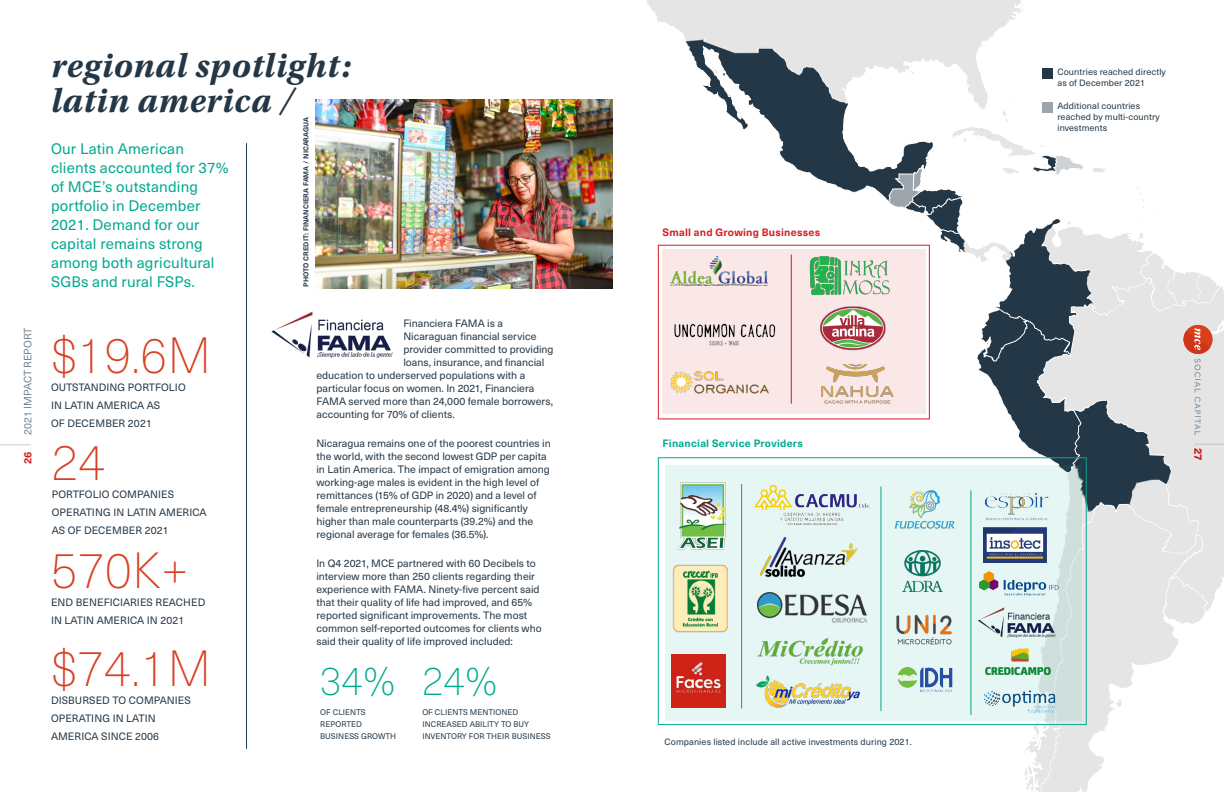
<style>
.page{position:relative;width:1224px;height:792px;background:#fff}
.page>*{position:absolute;margin:0;border:0;box-sizing:border-box;transform-origin:0 0}
.t1{font:100 50px "Neue Haas Unica W1 G";letter-spacing:.01em;color:#d83f22}
.t2{font:100 40px "Neue Haas Unica W1 G";color:#00a98f}
.t3{font:italic 700 35px/35px "Utopia Std";letter-spacing:.02em;color:#243746}
.t4{font:15px/19px "Neue Haas Unica W1 G";letter-spacing:.01em;color:#00a98f}
.t5{font:10.5px/13px "Neue Haas Unica W1 G";color:#243746}
.t6{font:700 10.5px "Neue Haas Unica W1 G";letter-spacing:.02em;color:#d41e21}
.t7{font:700 10.5px "Neue Haas Unica W1 G";letter-spacing:.025em;color:#00a98f}
.t8{font:10.5px "Neue Haas Unica W1 G";color:#758592}
.t9{font:9px/11px "Neue Haas Unica W1 G";letter-spacing:.01em;color:#243746}
.t10{font:8px/12px "Neue Haas Unica W1 G";letter-spacing:.01em;color:#243746}
.t11{font:700 7px "Neue Haas Unica W1 G";letter-spacing:.01em;color:#243746}
</style>
<div class="page">
<hr style="left:0;top:445px;width:31px;height:1px;background:#ccc">
<svg style="left:1100px;top:613px;width:78px;height:156px"></svg>
<div style="left:1100px;top:555px;width:124px;height:58px;background:#e5e5e5"></div>
<svg style="left:747px;top:555px;width:353px;height:237px"></svg>
<svg style="left:793px;top:165px;width:94px;height:34px"></svg>
<svg style="left:315px;top:0;width:708px;height:165px"></svg>
<svg style="left:1163px;top:576px;width:46px;height:49px"></svg>
<div style="left:663px;top:250px;width:263px;height:164px;background:#fae8e9"></div>
<svg style="left:665px;top:465px;width:416px;height:255px;background:#e1f2ef"></svg>
<div style="left:1042px;top:68px;width:11px;height:11px;background:#243746"></div>
<hr style="left:246px;top:143px;width:1px;height:606px;background:#243746">
<svg style="left:887px;top:92px;width:337px;height:463px"></svg>
<img style="left:903px;top:551px;width:40px;height:41px">
<img style="left:670px;top:256px;width:98px;height:30px">
<img style="left:676px;top:482px;width:53px;height:67px">
<img style="left:761px;top:534px;width:97px;height:45px">
<img style="left:748px;top:481px;width:126px;height:52px">
<img style="left:757px;top:591px;width:110px;height:34px">
<img style="left:984px;top:647px;width:68px;height:29px">
<img style="left:981px;top:494px;width:71px;height:26px">
<img style="left:672px;top:654px;width:53px;height:54px">
<img style="left:894px;top:611px;width:61px;height:36px">
<img style="left:894px;top:487px;width:60px;height:45px">
<img style="left:897px;top:665px;width:56px;height:29px">
<img style="left:984px;top:527px;width:62px;height:36px">
<img style="left:665px;top:565px;width:71px;height:68px">
<img style="left:979px;top:572px;width:80px;height:24px">
<img style="left:751px;top:631px;width:118px;height:41px">
<img style="left:755px;top:675px;width:106px;height:34px">
<img style="left:982px;top:683px;width:74px;height:37px">
<img style="left:973px;top:604px;width:87px;height:39px">
<img style="left:809px;top:256px;width:86px;height:41px">
<img style="left:821px;top:364px;width:72px;height:40px">
<img style="left:670px;top:371px;width:99px;height:23px">
<img style="left:820px;top:305px;width:68px;height:48px">
<img style="left:674px;top:323px;width:101px;height:23px">
<hr style="left:741px;top:484px;width:1px;height:225px;background:#00a98f">
<hr style="left:881px;top:487px;width:1px;height:224px;background:#00a98f">
<hr style="left:971px;top:490px;width:1px;height:225px;background:#00a98f">
<hr style="left:791px;top:254px;width:1px;height:150px;background:#d41e21">
<img style="left:271px;top:311px;width:122px;height:47px">
<img style="left:316px;top:100px;width:296px;height:188px">
<p class="t8" style="left:20px;top:435px;width:109px;rotate:-90deg">2021 IMPACT REPORT</p>
<p class="t6" style="left:20px;top:464px;width:14px;rotate:-90deg">26</p>
<h3 class="t3" style="left:51px;top:48px;width:302px">regional spotlight: latin america /</h3>
<h3 class="t4" style="left:51px;top:138px;width:179px">Our Latin American clients accounted for 37% of MCE’s outstanding portfolio in December<br>2021. Demand for our capital remains strong among both agricultural<br>SGBs and rural FSPs.</h3>
<p class="t11" style="left:301px;top:287px;width:171px;rotate:-90deg">PHOTO CREDIT: FINANCIERA FAMA / NICARAGUA</p>
<h1 class="t1" style="left:51px;top:320px;width:162px">$19.6M</h1>
<p class="t5" style="left:51px;top:378px;width:136px;line-height:18px">OUTSTANDING PORTFOLIO<br>IN LATIN AMERICA AS<br>OF DECEMBER 2021</p>
<h1 class="t1" style="left:52px;top:427px;width:55px">24</h1>
<p class="t5" style="left:52px;top:484px;width:156px;line-height:18px">PORTFOLIO COMPANIES<br>OPERATING IN LATIN AMERICA<br>AS OF DECEMBER 2021</p>
<h1 class="t1" style="left:51px;top:535px;width:140px">570K+</h1>
<p class="t5" style="left:51px;top:593px;width:156px;line-height:18px">END BENEFICIARIES REACHED<br>IN LATIN AMERICA IN 2021</p>
<h1 class="t1" style="left:51px;top:633px;width:162px">$74.1M</h1>
<p class="t5" style="left:51px;top:691px;width:141px;line-height:18px">DISBURSED TO COMPANIES<br>OPERATING IN LATIN<br>AMERICA SINCE 2006</p>
<p class="t5" style="left:403px;top:316px;width:101px">Financiera FAMA is a</p>
<p class="t5" style="left:403px;top:329px;width:135px">Nicaraguan financial service</p>
<p class="t5" style="left:403px;top:342px;width:152px">provider committed to providing</p>
<p class="t5" style="left:403px;top:355px;width:143px">loans, insurance, and financial</p>
<p class="t5" style="left:316px;top:368px;width:210px">education to underserved populations with a</p>
<p class="t5" style="left:316px;top:381px;width:219px">particular focus on women. In 2021, Financiera</p>
<p class="t5" style="left:316px;top:394px;width:238px">FAMA served more than 24,000 female borrowers,</p>
<p class="t5" style="left:316px;top:407px;width:140px">accounting for 70% of clients.</p>
<p class="t5" style="left:316px;top:436px;width:236px">Nicaragua remains one of the poorest countries in the world, with the second lowest GDP per capita in Latin America. The impact of emigration among working-age males is evident in the high level of remittances (15% of GDP in 2020) and a level of female entrepreneurship (48.4%) significantly higher than male counterparts (39.2%) and the regional average for females (36.5%).</p>
<p class="t5" style="left:316px;top:556px;width:227px">In Q4 2021, MCE partnered with 60 Decibels to interview more than 250 clients regarding their experience with FAMA. Ninety-five percent said that their quality of life had improved, and 65% reported significant improvements. The most common self-reported outcomes for clients who said their quality of life improved included:</p>
<h2 class="t2" style="left:320px;top:652px;width:76px">34%</h2>
<p class="t10" style="left:320px;top:705px;width:77px">OF CLIENTS<br>REPORTED<br>BUSINESS GROWTH</p>
<h2 class="t2" style="left:422px;top:652px;width:76px">24%</h2>
<p class="t10" style="left:422px;top:706px;width:130px">OF CLIENTS MENTIONED<br>INCREASED ABILITY TO BUY<br>INVENTORY FOR THEIR BUSINESS</p>
<p class="t6" style="left:663px;top:224px;width:159px">Small and Growing Businesses</p>
<p class="t7" style="left:663px;top:436px;width:142px">Financial Service Providers</p>
<p class="t9" style="left:665px;top:736px;width:249px">Companies listed include all active investments during 2021.</p>
<p class="t9" style="left:1057px;top:66px;width:110px">Countries reached directly as of December 2021</p>
<p class="t9" style="left:1057px;top:100px;width:104px">Additional countries reached by multi-country investments</p>
<p class="t6" style="left:1206px;top:448px;width:14px;rotate:90deg">27</p>
</div>
